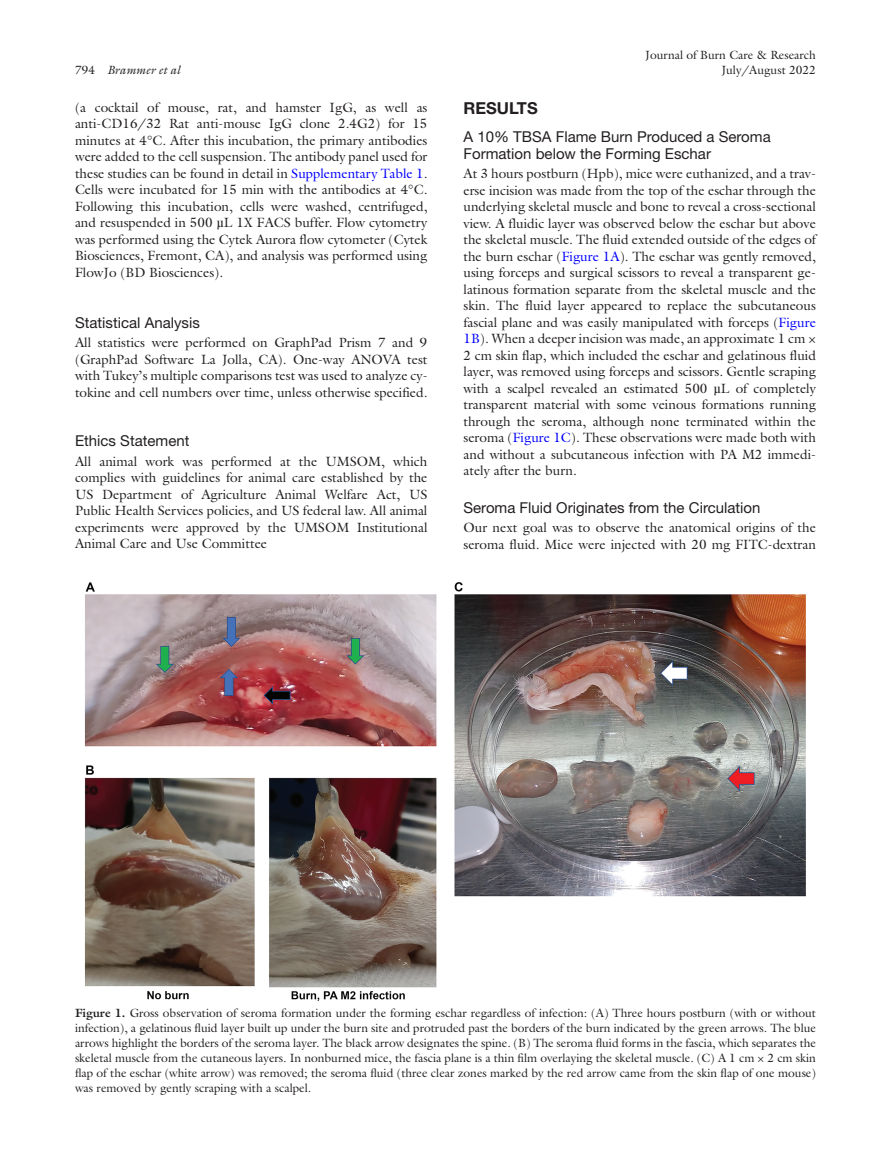
<style>
.page{position:relative;width:891px;height:1174px;background:#fff}
.page>*{position:absolute;margin:0;border:0;box-sizing:border-box;transform-origin:0 0}
.t1{font:700 16.5px "Helvetica Neue LT Std";color:#231f20}
.t2{font:15px/16.5px "Helvetica Neue LT Std";color:#231f20}
.t3{font:13.5px/16.5px "Galliard Std";color:#231f20;text-align:justify}
.t4{font:12px/15px "Galliard Std";color:#231f20;text-align:justify}
.t5{font:italic 12px "Galliard Std";color:#231f20}
.s1{font-style:normal}
.s2{color:#00f}
.s3{font-family:"Gandhari Unicode"}
.s4{font-weight:700}
</style>
<div class="page">
<img style="left:85px;top:582px;width:721px;height:419px">
<p class="t4" style="left:645px;top:47px;width:172px">Journal of Burn Care &amp; Research</p>
<p class="t5" style="left:75px;top:62px;width:107px"><span class="s1">794</span> Brammer et al</p>
<p class="t4" style="left:721px;top:62px;width:96px">July/August 2022</p>
<p class="t3" style="left:75px;top:99px;width:354px">(a cocktail of mouse, rat, and hamster IgG, as well as anti-CD16/32 Rat anti-mouse IgG clone 2.4G2) for 15 minutes at 4°C. After this incubation, the primary antibodies were added to the cell suspension. The antibody panel used for these studies can be found in detail in <span class="s2">Supplementary Table 1</span>.<br>Cells were incubated for 15 min with the antibodies at 4°C.<br>Following this incubation, cells were washed, centrifuged, and resuspended in 500 <span class="s3">µ</span>L 1X FACS buffer. Flow cytometry was performed using the Cytek Aurora flow cytometer (Cytek Biosciences, Fremont, CA), and analysis was performed using FlowJo (BD Biosciences).</p>
<p class="t2" style="left:75px;top:314px;width:126px">Statistical Analysis</p>
<p class="t3" style="left:75px;top:334px;width:354px">All statistics were performed on GraphPad Prism 7 and 9 (GraphPad Software La Jolla, CA). One-way ANOVA test with Tukey’s multiple comparisons test was used to analyze cy&shy;tokine and cell numbers over time, unless otherwise specified.</p>
<p class="t2" style="left:75px;top:432px;width:116px">Ethics Statement</p>
<p class="t3" style="left:75px;top:453px;width:354px">All animal work was performed at the UMSOM, which complies with guidelines for animal care established by the US Department of Agriculture Animal Welfare Act, US Public Health Services policies, and US federal law. All animal experiments were approved by the UMSOM Institutional Animal Care and Use Committee</p>
<p class="t1" style="left:464px;top:98px;width:76px">RESULTS</p>
<p class="t2" style="left:464px;top:128px;width:309px">A 10% TBSA Flame Burn Produced a Seroma<br>Formation below the Forming Eschar</p>
<p class="t3" style="left:464px;top:165px;width:354px">At 3 hours postburn (Hpb), mice were euthanized, and a trav&shy;erse incision was made from the top of the eschar through the underlying skeletal muscle and bone to reveal a cross-sectional view. A fluidic layer was observed below the eschar but above the skeletal muscle. The fluid extended outside of the edges of the burn eschar (<span class="s2">Figure 1A</span>). The eschar was gently removed, using forceps and surgical scissors to reveal a transparent ge&shy;latinous formation separate from the skeletal muscle and the skin. The fluid layer appeared to replace the subcutaneous fascial plane and was easily manipulated with forceps (<span class="s2">Figure 1B</span>). When a deeper incision was made, an approximate 1 cm × 2 cm skin flap, which included the eschar and gelatinous fluid layer, was removed using forceps and scissors. Gentle scraping with a scalpel revealed an estimated 500 <span class="s3">µ</span>L of completely transparent material with some veinous formations running through the seroma, although none terminated within the seroma (<span class="s2">Figure 1C</span>). These observations were made both with and without a subcutaneous infection with PA M2 immedi&shy;ately after the burn.</p>
<p class="t2" style="left:464px;top:499px;width:299px">Seroma Fluid Originates from the Circulation</p>
<p class="t3" style="left:464px;top:519px;width:354px">Our next goal was to observe the anatomical origins of the seroma fluid. Mice were injected with 20 mg FITC-dextran</p>
<p class="t4" style="left:75px;top:1005px;width:743px"><span class="s4">Figure 1.</span> Gross observation of seroma formation under the forming eschar regardless of infection: (A) Three hours postburn (with or without infection), a gelatinous fluid layer built up under the burn site and protruded past the borders of the burn indicated by the green arrows. The blue arrows highlight the borders of the seroma layer. The black arrow designates the spine. (B) The seroma fluid forms in the fascia, which separates the skeletal muscle from the cutaneous layers. In nonburned mice, the fascia plane is a thin film overlaying the skeletal muscle. (C) A 1 cm × 2 cm skin flap of the eschar (white arrow) was removed; the seroma fluid (three clear zones marked by the red arrow came from the skin flap of one mouse) was removed by gently scraping with a scalpel.</p>
</div>
